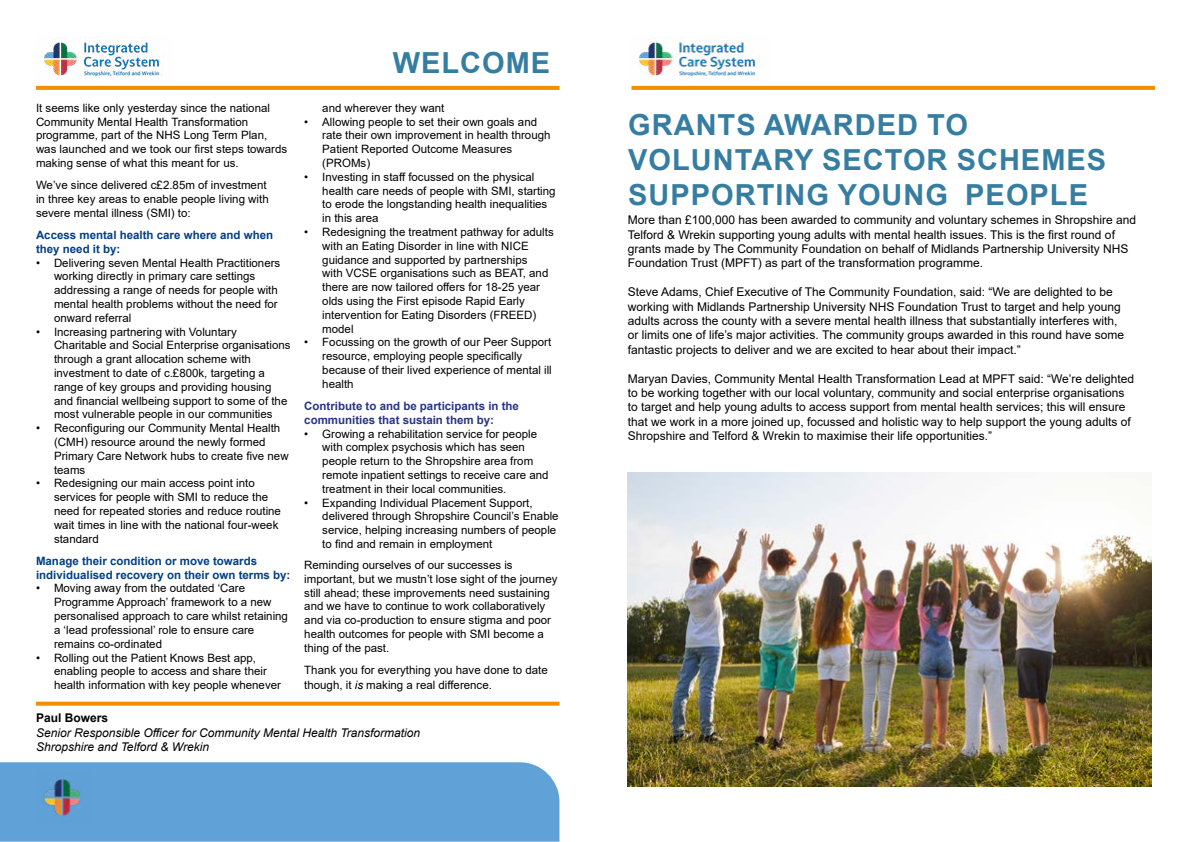
<style>
.page{position:relative;width:1191px;height:842px;background:#fff}
.page>*{position:absolute;margin:0;border:0;box-sizing:border-box;transform-origin:0 0}
.t1{font:700 29px/34.8px "Arial";letter-spacing:.035em;color:#367da2}
.t2{font:12px/14.4px "Arial";color:#000}
.t3{font:italic 12px/14.4px "Arial";color:#000}
.t4{font:700 12px "Arial";color:#000}
.t5{font:11.5px/13.8px "Arial";color:#000}
.t6{font:700 11.5px/13.8px "Arial";color:#033f85}
.t7{font:700 11.5px/13.8px "Arial";color:#283583}
.s1{font-style:italic}
</style>
<div class="page">
<img style="left:36px;top:36px;width:137px;height:50px">
<svg style="left:36px;top:86px;width:523px;height:4px;background:#f29107"></svg>
<div style="left:0;top:762px;width:559px;height:80px;background:#60a1d7"></div>
<img style="left:36px;top:773px;width:55px;height:52px">
<svg style="left:36px;top:702px;width:523px;height:4px;background:#f29613"></svg>
<img style="left:631px;top:36px;width:137px;height:50px">
<svg style="left:631px;top:86px;width:524px;height:4px;background:#f29107"></svg>
<img style="left:627px;top:472px;width:524px;height:315px">
<p class="t5" style="left:36px;top:101px;width:253px">It seems like only yesterday since the national Community Mental Health Transformation programme, part of the NHS Long Term Plan, was launched and we took our first steps towards making sense of what this meant for us.</p>
<p class="t5" style="left:36px;top:178px;width:234px">We’ve since delivered c£2.85m of investment in three key areas to enable people living with severe mental illness (SMI) to:</p>
<p class="t6" style="left:36px;top:228px;width:239px">Access mental health care where and when they need it by:</p>
<p class="t5" style="left:54px;top:256px;width:228px;text-indent:-18px">• Delivering seven Mental Health Practitioners working directly in primary care settings addressing a range of needs for people with mental health problems without the need for onward referral</p>
<p class="t5" style="left:54px;top:325px;width:238px;text-indent:-18px">• Increasing partnering with Voluntary Charitable and Social Enterprise organisations through a grant allocation scheme with investment to date of c.£800k, targeting a range of key groups and providing housing and financial wellbeing support to some of the most vulnerable people in our communities</p>
<p class="t5" style="left:54px;top:421px;width:236px;text-indent:-18px">• Reconfiguring our Community Mental Health (CMH) resource around the newly formed Primary Care Network hubs to create five new teams</p>
<p class="t5" style="left:54px;top:476px;width:228px;text-indent:-18px">• Redesigning our main access point into services for people with SMI to reduce the need for repeated stories and reduce routine wait times in line with the national four-week standard</p>
<p class="t6" style="left:36px;top:554px;width:256px">Manage their condition or move towards individualised recovery on their own terms by:</p>
<p class="t5" style="left:54px;top:581px;width:235px;text-indent:-18px">• Moving away from the outdated ‘Care Programme Approach’ framework to a new personalised approach to care whilst retaining a ‘lead professional’ role to ensure care remains co-ordinated</p>
<p class="t5" style="left:54px;top:650px;width:228px;text-indent:-18px">• Rolling out the Patient Knows Best app, enabling people to access and share their health information with key people whenever</p>
<h1 class="t1" style="left:393px;top:45px;width:159px">WELCOME</h1>
<p class="t5" style="left:322px;top:101px;width:124px">and wherever they want</p>
<p class="t5" style="left:322px;top:115px;width:230px;text-indent:-18px">• Allowing people to set their own goals and rate their own improvement in health through<br>Patient Reported Outcome Measures (PROMs)</p>
<p class="t5" style="left:322px;top:170px;width:235px;text-indent:-18px">• Investing in staff focussed on the physical health care needs of people with SMI, starting to erode the longstanding health inequalities in this area</p>
<p class="t5" style="left:322px;top:225px;width:233px;text-indent:-18px">• Redesigning the treatment pathway for adults with an Eating Disorder in line with NICE guidance and supported by partnerships<br>with VCSE organisations such as BEAT, and there are now tailored offers for 18-25 year olds using the First episode Rapid Early intervention for Eating Disorders (FREED) model</p>
<p class="t5" style="left:322px;top:335px;width:231px;text-indent:-18px">• Focussing on the growth of our Peer Support resource, employing people specifically because of their lived experience of mental ill health</p>
<p class="t7" style="left:304px;top:399px;width:216px">Contribute to and be participants in the communities that sustain them by:</p>
<p class="t5" style="left:322px;top:427px;width:228px;text-indent:-18px">• Growing a rehabilitation service for people with complex psychosis which has seen people return to the Shropshire area from remote inpatient settings to receive care and treatment in their local communities.</p>
<p class="t5" style="left:322px;top:496px;width:238px;text-indent:-18px">• Expanding Individual Placement Support, delivered through Shropshire Council’s Enable service, helping increasing numbers of people to find and remain in employment</p>
<p class="t5" style="left:304px;top:558px;width:255px">Reminding ourselves of our successes is important, but we mustn’t lose sight of the journey still ahead; these improvements need sustaining and we have to continue to work collaboratively and via co-production to ensure stigma and poor health outcomes for people with SMI become a thing of the past.</p>
<p class="t5" style="left:304px;top:663px;width:245px;line-height:14.4px">Thank you for everything you have done to date though, it <span class="s1">is</span> making a real difference.</p>
<p class="t4" style="left:36px;top:710px;width:74px">Paul Bowers</p>
<p class="t3" style="left:36px;top:726px;width:386px">Senior Responsible Officer for Community Mental Health Transformation<br>Shropshire and Telford &amp; Wrekin</p>
<h1 class="t1" style="left:628px;top:108px;width:479px">GRANTS AWARDED TO<br>VOLUNTARY SECTOR SCHEMES<br>SUPPORTING YOUNG PEOPLE</h1>
<p class="t2" style="left:627px;top:213px;width:510px">More than £100,000 has been awarded to community and voluntary schemes in Shropshire and Telford &amp; Wrekin supporting young adults with mental health issues. This is the first round of grants made by The Community Foundation on behalf of Midlands Partnership University NHS Foundation Trust (MPFT) as part of the transformation programme.</p>
<p class="t2" style="left:627px;top:285px;width:498px">Steve Adams, Chief Executive of The Community Foundation, said: “We are delighted to be working with Midlands Partnership University NHS Foundation Trust to target and help young adults across the county with a severe mental health illness that substantially interferes with, or limits one of life’s major activities. The community groups awarded in this round have some fantastic projects to deliver and we are excited to hear about their impact.”</p>
<p class="t2" style="left:627px;top:371px;width:508px">Maryan Davies, Community Mental Health Transformation Lead at MPFT said: “We’re delighted to be working together with our local voluntary, community and social enterprise organisations to target and help young adults to access support from mental health services; this will ensure that we work in a more joined up, focussed and holistic way to help support the young adults of Shropshire and Telford &amp; Wrekin to maximise their life opportunities.”</p>
</div>
